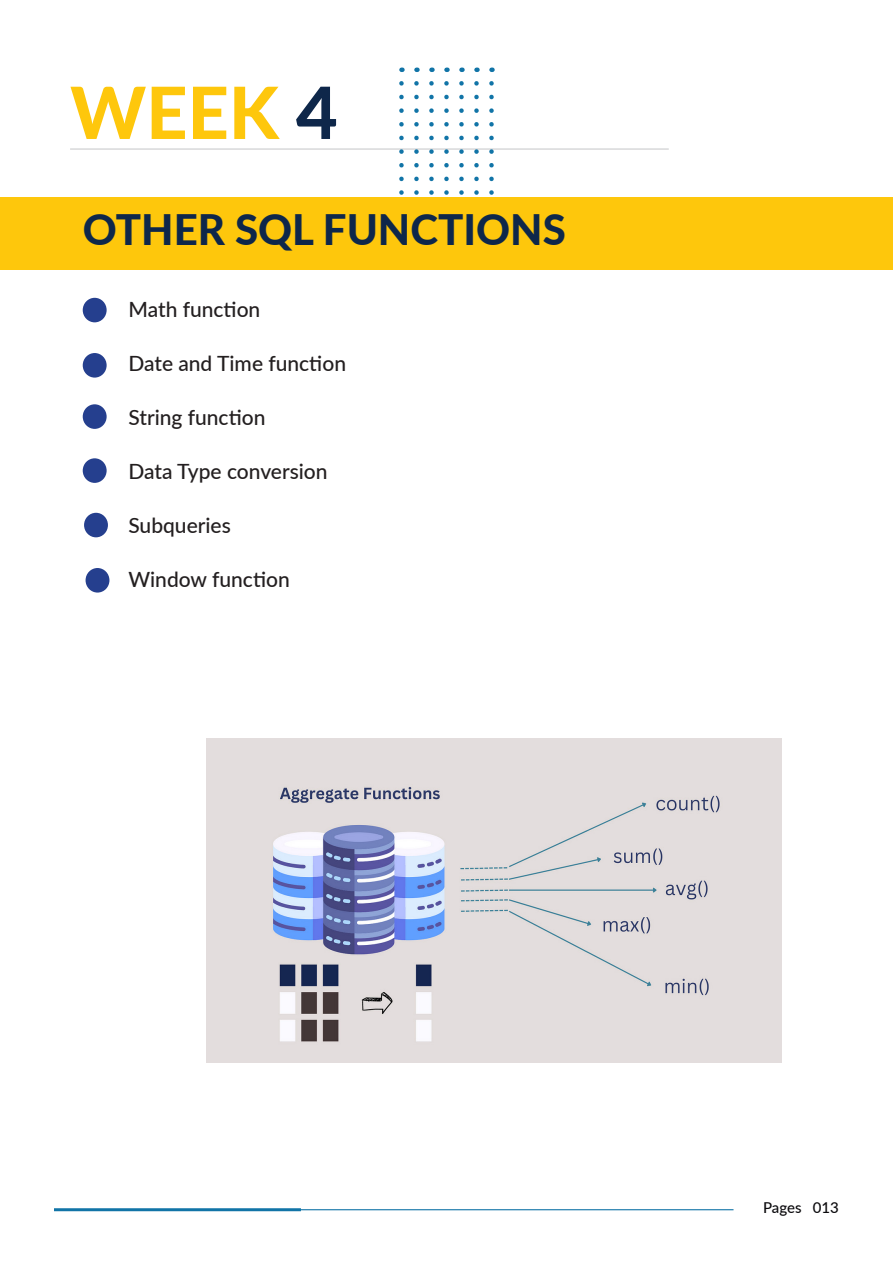
<style>
.page{position:relative;width:893px;height:1263px;background:#fff}
.page>*{position:absolute;margin:0;border:0;box-sizing:border-box;transform-origin:0 0}
.xxl{font:800 72px "Lato";color:#fec70c}
.Big_Title{font:800 42px "Lato";color:#0e274a}
.Body_Text{font:500 21px "Lato";color:#231f20}
.t1{font:500 15px "Lato";color:#0b0a0d}
.s1{color:#0e274a}
</style>
<div class="page">
<hr style="left:0;top:197px;width:1px;height:73px;background:#fec70c">
<hr style="left:266px;top:1209px;width:467px;height:1px;background:#1174a7">
<hr style="left:54px;top:1208px;width:247px;height:3px;background:#1174a7">
<hr style="left:70px;top:149px;width:599px;height:1px;background:#c7c8ca">
<svg style="left:399px;top:83px;width:5px;height:112px"></svg>
<svg style="left:414px;top:83px;width:5px;height:112px"></svg>
<svg style="left:429px;top:83px;width:5px;height:112px"></svg>
<svg style="left:444px;top:83px;width:5px;height:112px"></svg>
<svg style="left:459px;top:83px;width:5px;height:112px"></svg>
<svg style="left:474px;top:83px;width:5px;height:112px"></svg>
<svg style="left:489px;top:83px;width:5px;height:112px"></svg>
<div style="left:83px;top:353px;width:24px;height:25px;background:#253f8e;border-radius:50%"></div>
<div style="left:83px;top:458px;width:24px;height:25px;background:#253f8e;border-radius:50%"></div>
<div style="left:83px;top:298px;width:24px;height:24px;background:#253f8e;border-radius:50%"></div>
<div style="left:2px;top:197px;width:891px;height:73px;background:#fec70c"></div>
<div style="left:83px;top:404px;width:24px;height:25px;background:#253f8e;border-radius:50%"></div>
<div style="left:84px;top:513px;width:24px;height:24px;background:#253f8e;border-radius:50%"></div>
<div style="left:86px;top:568px;width:23px;height:25px;background:#253f8e;border-radius:50%"></div>
<img style="left:206px;top:738px;width:575px;height:324px">
<p class="xxl" style="left:70px;top:59px;width:269px">WEEK <span class="s1">4</span></p>
<p class="Big_Title" style="left:83px;top:198px;width:485px">OTHER SQL FUNCTIONS</p>
<p class="Body_Text" style="left:128px;top:295px;width:133px">Math function</p>
<p class="Body_Text" style="left:128px;top:349px;width:219px">Date and Time function</p>
<p class="Body_Text" style="left:128px;top:403px;width:139px">String function</p>
<p class="Body_Text" style="left:128px;top:457px;width:201px">Data Type conversion</p>
<p class="Body_Text" style="left:128px;top:511px;width:104px">Subqueries</p>
<p class="Body_Text" style="left:128px;top:565px;width:163px">Window function</p>
<p class="t1" style="left:763px;top:1197px;width:77px">Pages 013</p>
</div>
